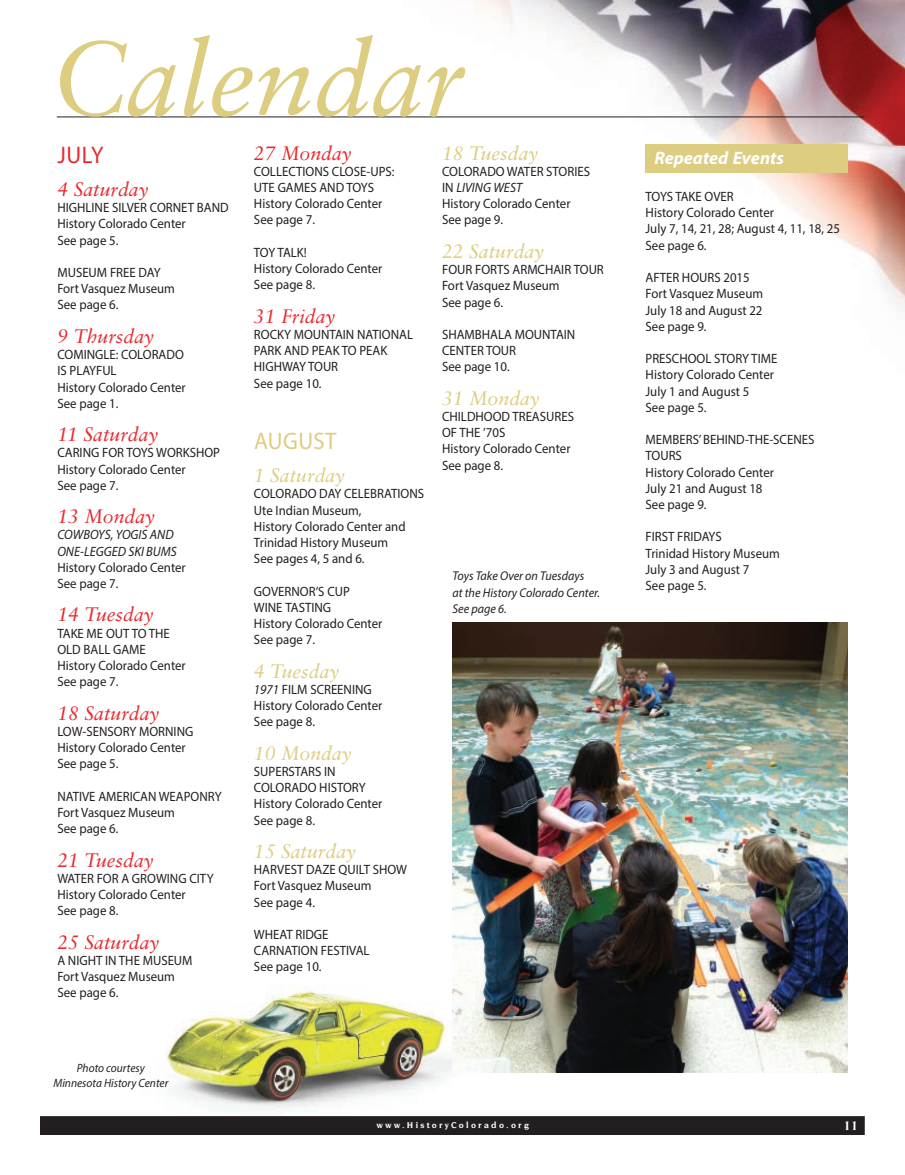
<style>
.page{position:relative;width:905px;height:1175px;background:#fff}
.page>*{position:absolute;margin:0;border:0;box-sizing:border-box;transform-origin:0 0}
.t1{font:italic 105px "Sabon";color:#ddcd80}
.t2{font:24px "Myriad Pro";letter-spacing:.02em;color:#ddcd80;scale:.95 1}
.t3{font:24px "Myriad Pro";color:#e9282d;scale:.95 1}
.t4{font:italic 19.5px "Sabon";color:#e9282d}
.t5{font:italic 19.5px "Sabon";color:#ddcd80}
.t6{font:italic 700 18px "Myriad Pro";color:#fff}
.t7{font:13.5px/16.2px "Myriad Pro";color:#231f20;scale:.95 1}
.t8{font:italic 13.5px/16.2px "Myriad Pro";color:#231f20;scale:.95 1}
.t9{font:700 13.5px "Novarese";color:#fff}
.t10{font:italic 12.75px/16.5px "Myriad Pro";color:#231f20;scale:.95 1}
.t11{font:italic 12px/14.4px "Myriad Pro";color:#231f20;text-align:center;scale:.95 1}
.t12{font:700 9px "Novarese";letter-spacing:.25em;color:#fff}
.s1{font-style:italic}
</style>
<div class="page">
<img style="left:100px;top:990px;width:418px;height:145px">
<img style="left:452px;top:622px;width:395px;height:450px">
<img style="left:260px;top:0;width:644px;height:311px">
<hr style="left:57px;top:117px;width:807px;height:1px;background:#231f20">
<div style="left:645px;top:144px;width:202px;height:28px;background:#ddcd80"></div>
<div style="left:41px;top:1116px;width:823px;height:18px;background:#231f20"></div>
<div style="left:41px;top:1116px;width:823px;height:18px;border:1px solid #231f20"></div>
<h1 class="t1" style="left:51px;top:18px;width:416px">Calendar</h1>
<h3 class="t4" style="left:254px;top:141px;width:99px">27 Monday</h3>
<p class="t7" style="left:254px;top:163px;width:149px">COLLECTIONS CLOSE-UPS:<br>UTE GAMES AND TOYS<br>History Colorado Center<br>See page 7.</p>
<p class="t7" style="left:254px;top:244px;width:137px">TOY TALK!<br>History Colorado Center<br>See page 8.</p>
<h3 class="t4" style="left:254px;top:305px;width:83px">31 Friday</h3>
<p class="t7" style="left:254px;top:326px;width:169px">ROCKY MOUNTAIN NATIONAL<br>PARK AND PEAK TO PEAK<br>HIGHWAY TOUR<br>See page 10.</p>
<h3 class="t5" style="left:442px;top:141px;width:98px">18 Tuesday</h3>
<p class="t7" style="left:442px;top:163px;width:150px">COLORADO WATER STORIES<br>IN <span class="s1">LIVING WEST<br></span>History Colorado Center<br>See page 9.</p>
<h3 class="t5" style="left:442px;top:240px;width:103px">22 Saturday</h3>
<p class="t7" style="left:442px;top:261px;width:170px">FOUR FORTS ARMCHAIR TOUR<br>Fort Vasquez Museum<br>See page 6.</p>
<p class="t7" style="left:442px;top:326px;width:140px">SHAMBHALA MOUNTAIN<br>CENTER</p>
<h2 class="t3" style="left:58px;top:140px;width:50px">JULY</h2>
<h3 class="t4" style="left:57px;top:178px;width:93px">4 Saturday</h3>
<p class="t7" style="left:57px;top:199px;width:123px">HIGHLINE SILVER CORNET</p>
<p class="t7" style="left:197px;top:199px;width:25px">BAND</p>
<p class="t7" style="left:57px;top:215px;width:137px">History Colorado Center<br>See page 5.</p>
<p class="t7" style="left:57px;top:264px;width:125px">MUSEUM FREE DAY<br>Fort Vasquez Museum<br>See page 6.</p>
<h3 class="t4" style="left:57px;top:325px;width:98px">9 Thursday</h3>
<p class="t7" style="left:57px;top:346px;width:137px">COMINGLE: COLORADO<br>IS PLAYFUL<br>History Colorado Center<br>See page 1.</p>
<h3 class="t4" style="left:57px;top:423px;width:102px">11 Saturday</h3>
<p class="t7" style="left:57px;top:444px;width:171px">CARING FOR TOYS WORKSHOP<br>History Colorado Center<br>See page 7.</p>
<h3 class="t4" style="left:57px;top:505px;width:99px">13 Monday</h3>
<p class="t8" style="left:57px;top:526px;width:127px">COWBOYS, YOGIS AND<br>ONE-LEGGED SKI BUMS</p>
<p class="t7" style="left:57px;top:559px;width:137px">History Colorado Center<br>See page 7.</p>
<h3 class="t4" style="left:57px;top:603px;width:98px">14 Tuesday</h3>
<p class="t7" style="left:57px;top:625px;width:137px">TAKE ME OUT TO THE<br>OLD BALL GAME<br>History Colorado Center<br>See page 7.</p>
<h3 class="t4" style="left:57px;top:701px;width:103px">18 Saturday</h3>
<p class="t7" style="left:57px;top:723px;width:39px">LOW-SENS</p>
<p class="t7" style="left:442px;top:342px;width:78px;text-indent:44px">TOUR<br>See page 10.</p>
<h3 class="t5" style="left:442px;top:387px;width:99px">31 Monday</h3>
<p class="t7" style="left:442px;top:408px;width:137px">CHILDHOOD TREASURES<br>OF THE ’70S<br>History Colorado Center<br>See page 8.</p>
<h2 class="t2" style="left:254px;top:426px;width:76px">AUGUST</h2>
<h3 class="t5" style="left:254px;top:464px;width:93px">1 Saturday</h3>
<p class="t7" style="left:254px;top:485px;width:172px">COLORADO DAY CELEBRATIONS<br>Ute Indian Museum,<br>History Colorado Center and<br>Trinidad History Museum<br>See pages 4, 5 and 6.</p>
<p class="t7" style="left:254px;top:583px;width:137px">GOVERNOR’S CUP<br>WINE TASTING<br>History Colorado Center<br>See page 7.</p>
<h3 class="t5" style="left:254px;top:659px;width:87px">4 Tuesday</h3>
<p class="t7" style="left:254px;top:681px;width:82px"><span class="s1">1971</span> FILM SCREEN</p>
<p class="t10" style="left:452px;top:567px;width:157px">Toys Take Over on Tuesdays<br>at the History Colorado Center.<br>See page 6.</p>
<p class="t7" style="left:254px;top:681px;width:137px;text-indent:98px">ING<br>History Colorado Center<br>See page 8.</p>
<h3 class="t5" style="left:254px;top:741px;width:99px">10 Monday</h3>
<p class="t7" style="left:254px;top:763px;width:24px">SUPERST</p>
<p class="t7" style="left:57px;top:723px;width:145px;text-indent:56px">ORY MORN ING<br>History Colorado Center<br>See page 5.</p>
<p class="t7" style="left:57px;top:788px;width:174px">NATIVE AMERICAN WEAPONRY<br>Fort Vasquez Museum<br>See page 6.</p>
<h3 class="t4" style="left:57px;top:848px;width:98px">21 Tuesday</h3>
<p class="t7" style="left:57px;top:870px;width:166px">WATER FOR A GROWING CITY<br>History Colorado Center<br>See page 8.</p>
<h3 class="t4" style="left:57px;top:930px;width:103px">25 Saturday</h3>
<p class="t7" style="left:57px;top:952px;width:144px">A NIGHT IN THE MUSEUM<br>Fort Vasquez Museum<br>See page 6.</p>
<p class="t7" style="left:254px;top:763px;width:137px;text-indent:46px">ARS IN<br>COLORADO HISTORY<br>History Colorado Center<br>See page 8.</p>
<h3 class="t5" style="left:254px;top:840px;width:103px">15 Saturday</h3>
<p class="t7" style="left:254px;top:861px;width:163px">HARVEST DAZE QUILT SHOW<br>Fort Vasquez Museum<br>See page 4.</p>
<p class="t7" style="left:254px;top:926px;width:123px">WHEAT RIDGE<br>CARNATION FESTIVAL<br>See page 10.</p>
<p class="t11" style="left:53px;top:1060px;width:123px">Photo courtesy<br>Minnesota History Center</p>
<h3 class="t6" style="left:654px;top:146px;width:131px">Repeated Events</h3>
<p class="t7" style="left:645px;top:188px;width:206px">TOYS TAKE OVER<br>History Colorado Center<br>July 7, 14, 21, 28; August 4, 11, 18, 25<br>See page 6.</p>
<p class="t7" style="left:645px;top:269px;width:125px">AFTER HOURS 2015<br>Fort Vasquez Museum<br>July 18 and August 22<br>See page 9.</p>
<p class="t7" style="left:645px;top:350px;width:8px">PRES</p>
<p class="t7" style="left:645px;top:350px;width:139px;text-indent:26px">CHOOL STORY TIME<br>History Colorado Center<br>July 1 and August 5<br>See page 5.</p>
<p class="t7" style="left:645px;top:431px;width:157px">MEMBERS’ BEHIND-THE-SCENES<br>TOURS<br>History Colorado Center<br>July 21 and August 18<br>See page 9.</p>
<p class="t7" style="left:645px;top:528px;width:143px">FIRST FRIDAYS<br>Trinidad History Museum<br>July 3 and August 7<br>See page 5.</p>
<p class="t12" style="left:376px;top:1120px;width:154px">www.HistoryColorado.org</p>
<p class="t9" style="left:843px;top:1118px;width:17px">11</p>
</div>
